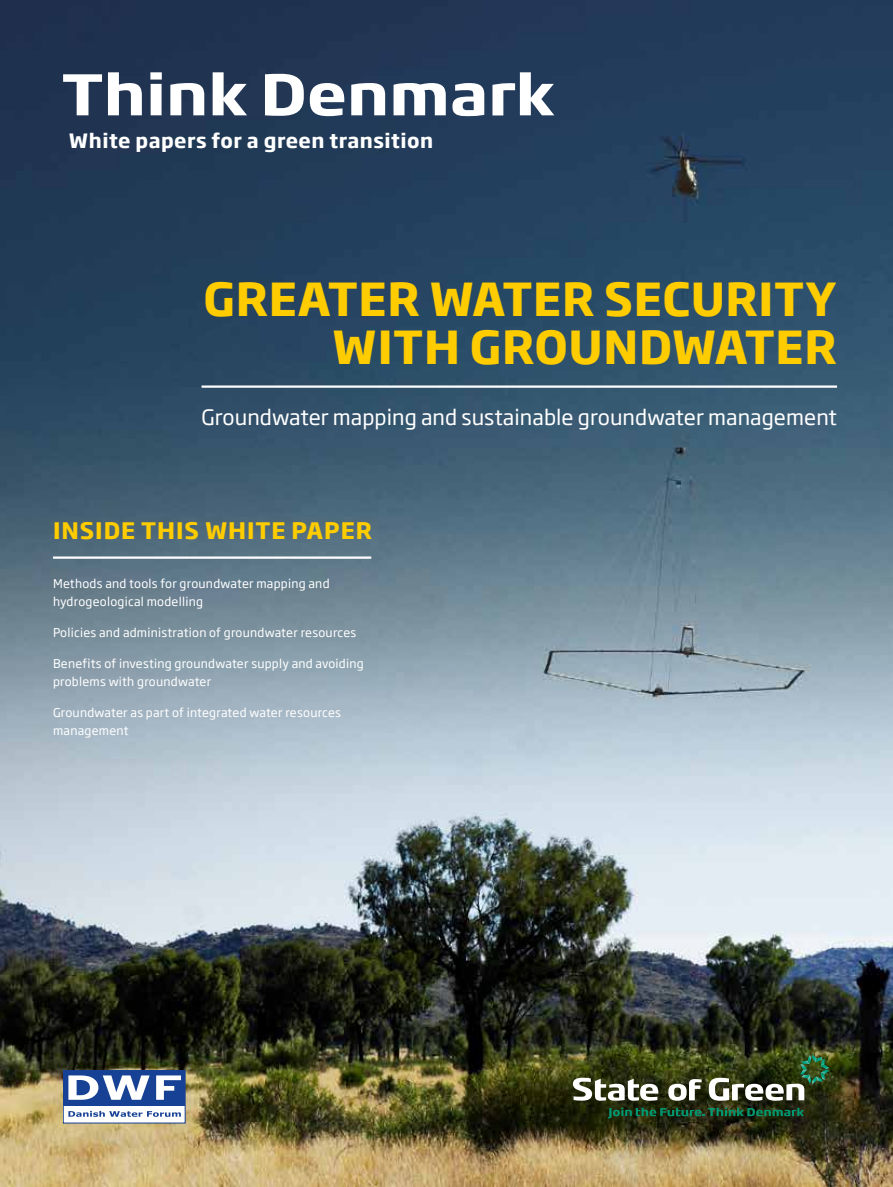
<style>
.page{position:relative;width:893px;height:1187px;background:#fff}
.page>*{position:absolute;margin:0;border:0;box-sizing:border-box;transform-origin:0 0}
.t1{font:700 45px/48px "Soho Gothic Std";letter-spacing:.015em;color:#fc0;text-align:right}
.t2{font:700 22.5px "Soho Gothic Std";letter-spacing:.04em;color:#fc0}
.t3{font:21px "Soho Gothic Std";letter-spacing:.005em;color:#fff}
.t4{font:700 19.5px "Soho Gothic Std";letter-spacing:.025em;color:#fff}
.t5{font:12px/18px "Soho Gothic Std";letter-spacing:.02em;color:#fff}
</style>
<div class="page">
<img style="left:0;top:0;width:893px;height:1186px">
<svg style="left:668px;top:1078px;width:34px;height:22px"></svg>
<svg style="left:573px;top:1077px;width:85px;height:23px"></svg>
<svg style="left:608px;top:1107px;width:196px;height:11px;background:#184b2d"></svg>
<img style="left:709px;top:1054px;width:120px;height:46px">
<svg style="left:65px;top:1105px;width:118px;height:16px"></svg>
<div style="left:63px;top:1070px;width:122px;height:35px;background:#164194"></div>
<svg style="left:156px;top:1075px;width:25px;height:24px"></svg>
<svg style="left:68px;top:1075px;width:82px;height:24px"></svg>
<svg style="left:68px;top:1110px;width:113px;height:6px"></svg>
<svg style="left:63px;top:74px;width:39px;height:41px"></svg>
<svg style="left:108px;top:72px;width:34px;height:43px"></svg>
<svg style="left:150px;top:72px;width:12px;height:43px"></svg>
<svg style="left:213px;top:72px;width:34px;height:43px"></svg>
<svg style="left:265px;top:74px;width:39px;height:42px"></svg>
<svg style="left:310px;top:83px;width:34px;height:33px"></svg>
<svg style="left:492px;top:72px;width:62px;height:43px"></svg>
<svg style="left:452px;top:83px;width:32px;height:34px"></svg>
<svg style="left:351px;top:83px;width:34px;height:32px"></svg>
<svg style="left:170px;top:83px;width:34px;height:32px"></svg>
<svg style="left:394px;top:83px;width:52px;height:32px"></svg>
<hr style="left:53px;top:556px;width:318px;height:2px;background:#fff">
<hr style="left:202px;top:385px;width:635px;height:3px;background:#fff">
<h3 class="t4" style="left:69px;top:128px;width:366px">White papers for a green transition</h3>
<h1 class="t1" style="left:203px;top:276px;width:635px">GREATER WATER SECURITY<br>WITH GROUNDWATER</h1>
<h3 class="t3" style="left:202px;top:404px;width:637px">Groundwater mapping and sustainable groundwater management</h3>
<h2 class="t2" style="left:53px;top:516px;width:320px">INSIDE THIS WHITE PAPER</h2>
<p class="t5" style="left:53px;top:575px;width:278px">Methods and tools for groundwater mapping and hydrogeological modelling</p>
<p class="t5" style="left:53px;top:623px;width:305px">Policies and administration of groundwater resources</p>
<p class="t5" style="left:53px;top:654px;width:312px">Benefits of investing groundwater supply and avoiding problems with groundwater</p>
<p class="t5" style="left:53px;top:703px;width:290px">Groundwater as part of integrated water resources management</p>
</div>
